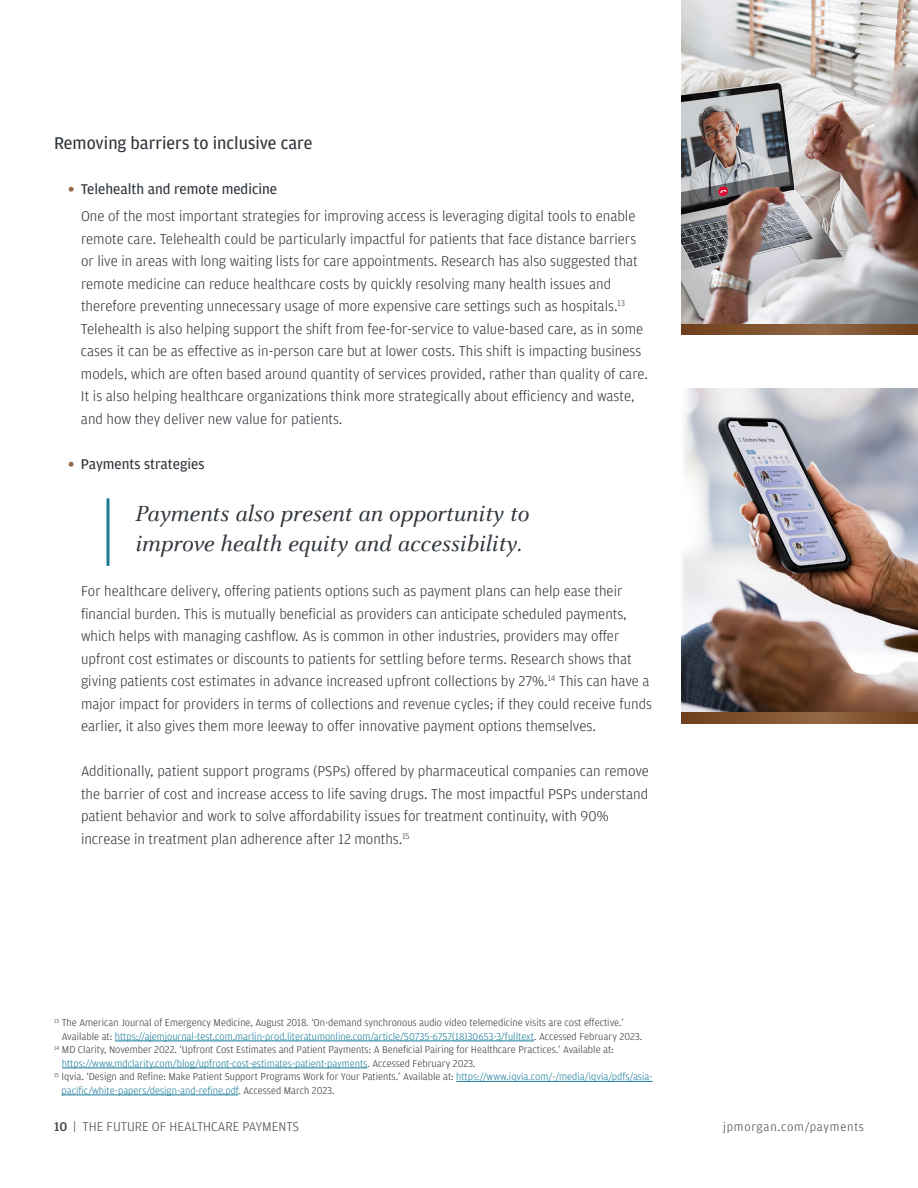
<style>
.page{position:relative;width:918px;height:1188px;background:#fff}
.page>*{position:absolute;margin:0;border:0;box-sizing:border-box;transform-origin:0 0}
.t1{font:italic 24px/30px "Celeste OT";color:#31373d}
.t2{font:18px "Amplitude";color:#31373d}
.t3{font:300 15px/22.5px "Amplitude";color:#31373d}
.t4{font:15px "Amplitude";color:#31373d}
.t5{font:300 13.5px "Amplitude";color:#484c50}
.t6{font:300 12.75px "Amplitude";letter-spacing:.06em;color:#484c50}
.t7{font:300 10.5px "Amplitude";color:#31373d}
.t8{font:300 10.5px "Amplitude";color:#1a7b99}
.t9{font:300 8.7px "Amplitude";color:#31373d}
.s1{font-size:24px;color:#936846}
.s2{font-weight:400}
.s3{font-weight:300;font-size:24px;color:#936846}
.s4{color:#31373d}
.s5{color:#1a7b99}
.s6{font-weight:500}
</style>
<div class="page">
<hr style="left:115px;top:1041px;width:419px;height:1px;background:#1a7b99">
<hr style="left:62px;top:1068px;width:305px;height:1px;background:#1a7b99">
<hr style="left:456px;top:1081px;width:197px;height:1px;background:#1a7b99">
<hr style="left:62px;top:1095px;width:177px;height:1px;background:#1a7b99">
<svg style="left:106px;top:498px;width:4px;height:68px"></svg>
<img style="left:682px;top:389px;width:236px;height:324px">
<svg style="left:682px;top:713px;width:236px;height:11px;background:#805330"></svg>
<img style="left:682px;top:0;width:236px;height:324px">
<svg style="left:682px;top:324px;width:236px;height:11px;background:#805330"></svg>
<p class="t2" style="left:54px;top:133px;width:260px">Removing barriers to inclusive care</p>
<p class="t3" style="left:81px;top:176px;width:556px;line-height:27px;text-indent:-14px"><span class="s1">•</span> <span class="s2">Telehealth and remote medicine<br></span>One of the most important strategies for improving access is leveraging digital tools to enable</p>
<p class="t3" style="left:81px;top:228px;width:569px">remote care. Telehealth could be particularly impactful for patients that face distance barriers or live in areas with long waiting lists for care appointments. Research has also suggested that remote medicine can reduce healthcare costs by quickly resolving many health issues and therefore preventing unnecessary usage of more expensive care settings such as hospitals.<br>Telehealth is also helping support the shift from fee-for-service to value-based care, as in some cases it can be as effective as in-person care but at lower costs. This shift is impacting business models, which are often based around quantity of services provided, rather than quality of care.<br>It is also helping healthcare organizations think more strategically about efficiency and waste, and how they deliver new value for patients.</p>
<p class="t9" style="left:618px;top:299px;width:9px">13</p>
<p class="t4" style="left:68px;top:456px;width:139px"><span class="s3">•</span> Payments strategies</p>
<h1 class="t1" style="left:135px;top:499px;width:395px">Payments also present an opportunity to improve health equity and accessibility.</h1>
<p class="t3" style="left:81px;top:580px;width:573px">For healthcare delivery, offering patients options such as payment plans can help ease their financial burden. This is mutually beneficial as providers can anticipate scheduled payments, which helps with managing cashflow. As is common in other industries, providers may offer upfront cost estimates or discounts to patients for settling before terms. Research shows that giving patients cost estimates in advance increased upfront collections by 27%. This can have a major impact for providers in terms of collections and revenue cycles; if they could receive funds earlier, it also gives them more leeway to offer innovative payment options themselves.</p>
<p class="t9" style="left:548px;top:674px;width:9px">14</p>
<p class="t3" style="left:81px;top:760px;width:569px">Additionally, patient support programs (PSPs) offered by pharmaceutical companies can remove the barrier of cost and increase access to life saving drugs. The most impactful PSPs understand patient behavior and work to solve affordability issues for treatment continuity, with 90% increase in treatment plan adherence after 12 months.<sup>15</sup></p>
<p class="t7" style="left:54px;top:1017px;width:571px"><sup>13</sup> The American Journal of Emergency Medicine, August 2018. ‘On-demand synchronous audio video telemedicine visits are cost effective.’</p>
<p class="t8" style="left:62px;top:1030px;width:582px"><span class="s4">Available at:</span> https://ajemjournal-test.com.marlin-prod.literatumonline.com/article/S0735-6757(18)30653-3/fulltext<span class="s4">. Accessed February 2023.</span></p>
<p class="t7" style="left:54px;top:1044px;width:561px"><sup>14</sup> MD Clarity, November 2022. ‘Upfront Cost Estimates and Patient Payments: A Beneficial Pairing for Healthcare Practices.’ Available at:</p>
<p class="t8" style="left:62px;top:1057px;width:415px">https://www.mdclarity.com/blog/upfront-cost-estimates-patient-payments<span class="s4">. Accessed February 2023.</span></p>
<p class="t7" style="left:54px;top:1071px;width:600px"><sup>15</sup> Iqvia. ‘Design and Refine: Make Patient Support Programs Work for Your Patients.’ Available at: <span class="s5">https://www.iqvia.com/-/media/iqvia/pdfs/asia-</span></p>
<p class="t8" style="left:62px;top:1084px;width:275px">pacific/white-papers/design-and-refine.pdf<span class="s4">. Accessed March 2023.</span></p>
<p class="t5" style="left:54px;top:1119px;width:247px"><span class="s6">10</span> | THE FUTURE OF HEALTHCARE PAYMENTS</p>
<p class="t6" style="left:723px;top:1119px;width:142px">jpmorgan.com/payments</p>
</div>
